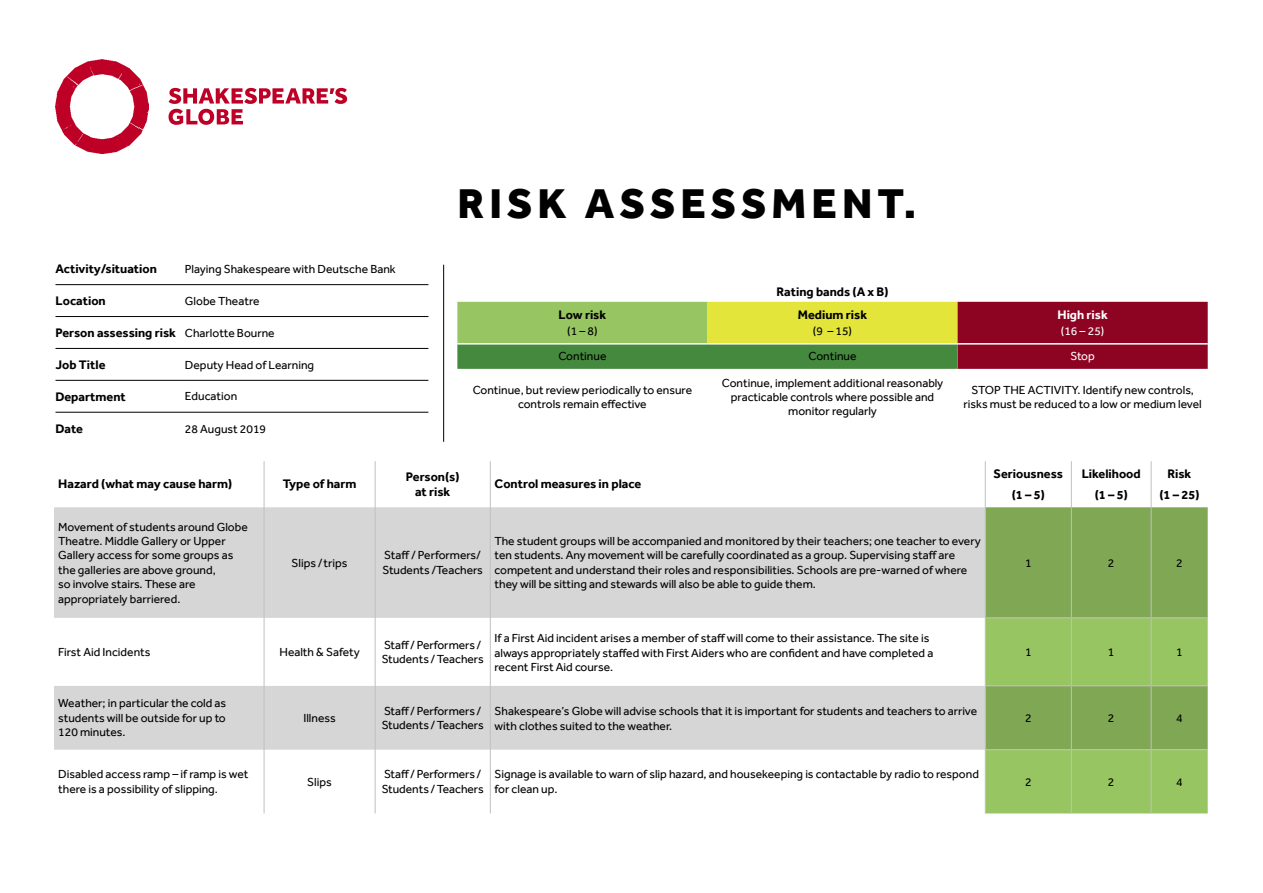
<style>
.page{position:relative;width:1263px;height:893px;background:#fff}
.page>*{position:absolute;margin:0;border:0;box-sizing:border-box;transform-origin:0 0}
.t1{font:800 42.75px "Effra";letter-spacing:.12em;color:#000}
.t2{font:700 12.75px/21.8px "Effra";color:#000;text-align:center}
.t3{font:700 12.75px "Effra";color:#fff}
.t4{font:12px/14.4px "Effra";color:#000}
.t5{font:12px "Effra";color:#fff}
.s1{font-weight:400;font-size:12px}
</style>
<div class="page">
<svg style="left:54px;top:507px;width:931px;height:243px;fill:#d6d6d6"></svg>
<div style="left:986px;top:507px;width:222px;height:110px;background:#80a753"></div>
<svg style="left:986px;top:618px;width:222px;height:195px;background:#8fbb5d"></svg>
<hr style="left:264px;top:461px;width:1px;height:46px;background:#c0c0c0">
<hr style="left:375px;top:461px;width:1px;height:46px;background:#c0c0c0">
<hr style="left:490px;top:461px;width:1px;height:46px;background:#c0c0c0">
<hr style="left:985px;top:461px;width:1px;height:46px;background:#c0c0c0">
<hr style="left:1071px;top:461px;width:1px;height:46px;background:#c0c0c0">
<hr style="left:1151px;top:461px;width:1px;height:46px;background:#c0c0c0">
<hr style="left:264px;top:507px;width:1px;height:111px;background:#c0c0c0">
<hr style="left:375px;top:507px;width:1px;height:111px;background:#c0c0c0">
<hr style="left:490px;top:507px;width:1px;height:111px;background:#c0c0c0">
<hr style="left:985px;top:507px;width:1px;height:110px;background:#c0c0c0">
<hr style="left:1071px;top:507px;width:1px;height:110px;background:#c0c0c0">
<hr style="left:1151px;top:507px;width:1px;height:110px;background:#c0c0c0">
<hr style="left:264px;top:618px;width:1px;height:68px;background:#c0c0c0">
<hr style="left:375px;top:618px;width:1px;height:68px;background:#c0c0c0">
<hr style="left:490px;top:618px;width:1px;height:68px;background:#c0c0c0">
<hr style="left:985px;top:618px;width:1px;height:67px;background:#c0c0c0">
<hr style="left:1071px;top:618px;width:1px;height:67px;background:#c0c0c0">
<hr style="left:1151px;top:618px;width:1px;height:67px;background:#c0c0c0">
<hr style="left:264px;top:686px;width:1px;height:64px;background:#c0c0c0">
<hr style="left:375px;top:686px;width:1px;height:64px;background:#c0c0c0">
<hr style="left:490px;top:686px;width:1px;height:64px;background:#c0c0c0">
<hr style="left:985px;top:686px;width:1px;height:63px;background:#c0c0c0">
<hr style="left:1071px;top:686px;width:1px;height:63px;background:#c0c0c0">
<hr style="left:1151px;top:686px;width:1px;height:63px;background:#c0c0c0">
<hr style="left:264px;top:750px;width:1px;height:63px;background:#c0c0c0">
<hr style="left:375px;top:750px;width:1px;height:63px;background:#c0c0c0">
<hr style="left:490px;top:750px;width:1px;height:63px;background:#c0c0c0">
<hr style="left:985px;top:750px;width:1px;height:63px;background:#c0c0c0">
<hr style="left:1071px;top:750px;width:1px;height:63px;background:#c0c0c0">
<hr style="left:1151px;top:750px;width:1px;height:63px;background:#c0c0c0">
<hr style="left:985px;top:617px;width:86px;height:1px;background:#c0c0c0">
<hr style="left:1071px;top:617px;width:80px;height:1px;background:#c0c0c0">
<hr style="left:1151px;top:617px;width:57px;height:1px;background:#c0c0c0">
<hr style="left:985px;top:685px;width:86px;height:1px;background:#c0c0c0">
<hr style="left:1071px;top:685px;width:80px;height:1px;background:#c0c0c0">
<hr style="left:1151px;top:685px;width:57px;height:1px;background:#c0c0c0">
<hr style="left:985px;top:749px;width:86px;height:1px;background:#c0c0c0">
<hr style="left:1071px;top:749px;width:80px;height:1px;background:#c0c0c0">
<hr style="left:1151px;top:749px;width:57px;height:1px;background:#c0c0c0">
<hr style="left:56px;top:284px;width:129px;height:1px;background:#000">
<hr style="left:185px;top:284px;width:243px;height:1px;background:#000">
<hr style="left:56px;top:316px;width:129px;height:1px;background:#000">
<hr style="left:185px;top:316px;width:243px;height:1px;background:#000">
<hr style="left:56px;top:348px;width:129px;height:1px;background:#000">
<hr style="left:185px;top:348px;width:243px;height:1px;background:#000">
<hr style="left:56px;top:380px;width:129px;height:1px;background:#000">
<hr style="left:185px;top:380px;width:243px;height:1px;background:#000">
<hr style="left:56px;top:412px;width:129px;height:1px;background:#000">
<hr style="left:185px;top:412px;width:243px;height:1px;background:#000">
<svg style="left:169px;top:88px;width:178px;height:37px"></svg>
<img style="left:55px;top:60px;width:94px;height:93px">
<hr style="left:443px;top:265px;width:1px;height:177px;background:#000">
<svg style="left:457px;top:302px;width:751px;height:67px;background:#907c3c"></svg>
<hr style="left:457px;top:343px;width:250px;height:2px;background:#fff">
<hr style="left:707px;top:343px;width:250px;height:2px;background:#fff">
<hr style="left:957px;top:343px;width:251px;height:2px;background:#fff">
<p class="t2" style="left:56px;top:258px;width:103px">Activity/situation</p>
<p class="t4" style="left:185px;top:262px;width:212px">Playing Shakespeare with Deutsche Bank</p>
<p class="t2" style="left:56px;top:289px;width:52px">Location</p>
<p class="t4" style="left:185px;top:293px;width:76px">Globe Theatre</p>
<p class="t2" style="left:56px;top:321px;width:221px">Person assessing risk <span class="s1">Charlotte Bourne</span></p>
<p class="t2" style="left:56px;top:353px;width:51px">Job Title</p>
<p class="t4" style="left:185px;top:358px;width:131px">Deputy Head of Learning</p>
<p class="t2" style="left:56px;top:385px;width:72px">Department</p>
<p class="t4" style="left:185px;top:389px;width:54px">Education</p>
<p class="t2" style="left:56px;top:417px;width:29px">Date</p>
<p class="t4" style="left:185px;top:422px;width:83px">28 August 2019</p>
<h1 class="t1" style="left:457px;top:178px;width:461px">RISK ASSESSMENT.</h1>
<p class="t2" style="left:776px;top:280px;width:114px">Rating bands (A x B)</p>
<p class="t2" style="left:559px;top:303px;width:49px">Low risk</p>
<p class="t2" style="left:798px;top:303px;width:71px">Medium risk</p>
<p class="t3" style="left:1057px;top:307px;width:52px">High risk</p>
<p class="t4" style="left:567px;top:324px;width:32px">(1 – 8)</p>
<p class="t4" style="left:813px;top:324px;width:41px">(9 – 15)</p>
<p class="t5" style="left:1061px;top:324px;width:45px">(16 – 25)</p>
<p class="t4" style="left:558px;top:349px;width:50px">Continue</p>
<p class="t4" style="left:808px;top:349px;width:50px">Continue</p>
<p class="t5" style="left:1070px;top:349px;width:26px">Stop</p>
<p class="t4" style="left:473px;top:382px;width:221px;text-align:center">Continue, but review periodically to ensure controls remain effective</p>
<p class="t4" style="left:722px;top:375px;width:223px;text-align:center">Continue, implement additional reasonably practicable controls where possible and monitor regularly</p>
<p class="t4" style="left:963px;top:382px;width:240px;text-align:center">STOP THE ACTIVITY. Identify new controls, risks must be reduced to a low or medium level</p>
<p class="t2" style="left:58px;top:473px;width:176px">Hazard (what may cause harm)</p>
<p class="t2" style="left:283px;top:473px;width:75px">Type of harm</p>
<p class="t2" style="left:406px;top:469px;width:55px;line-height:15.3px">Person(s) at risk</p>
<p class="t2" style="left:494px;top:473px;width:148px">Control measures in place</p>
<p class="t2" style="left:994px;top:462px;width:71px">Seriousness (1 – 5)</p>
<p class="t2" style="left:1082px;top:462px;width:61px">Likelihood (1 – 5)</p>
<p class="t2" style="left:1159px;top:462px;width:42px">Risk<br>(1 – 25)</p>
<p class="t4" style="left:58px;top:519px;width:191px">Movement of students around Globe<br>Theatre. Middle Gallery or Upper<br>Gallery access for some groups as the galleries are above ground,<br>so involve stairs. These are appropriately barriered.</p>
<p class="t4" style="left:495px;top:534px;width:488px">The student groups will be accompanied and monitored by their teachers; one teacher to every ten students. Any movement will be carefully coordinated as a group. Supervising staff are competent and understand their roles and responsibilities. Schools are pre-warned of where they will be sitting and stewards will also be able to guide them.</p>
<p class="t4" style="left:292px;top:555px;width:57px">Slips /trips</p>
<p class="t4" style="left:382px;top:548px;width:102px">Staff / Performers/<br>Students /Teachers</p>
<p class="t4" style="left:1025px;top:555px;width:8px">1</p>
<p class="t4" style="left:1108px;top:555px;width:8px">2</p>
<p class="t4" style="left:1176px;top:555px;width:8px">2</p>
<p class="t4" style="left:58px;top:644px;width:94px">First Aid Incidents</p>
<p class="t4" style="left:279px;top:644px;width:82px">Health &amp; Safety</p>
<p class="t4" style="left:382px;top:637px;width:103px">Staff/Performers /<br>Students /Teachers</p>
<p class="t4" style="left:495px;top:631px;width:440px">If a First Aid incident arises a member of staff will come to their assistance. The site is always appropriately staffed with First Aiders who are confident and have completed a recent First Aid course.</p>
<p class="t4" style="left:1025px;top:644px;width:8px">1</p>
<p class="t4" style="left:1108px;top:644px;width:8px">1</p>
<p class="t4" style="left:1176px;top:644px;width:8px">1</p>
<p class="t4" style="left:58px;top:696px;width:170px;text-align:justify">Weather; in particular the cold as students will be outside for up to 120 minutes.</p>
<p class="t4" style="left:303px;top:710px;width:34px">Illness</p>
<p class="t4" style="left:382px;top:703px;width:103px">Staff/Performers /<br>Students /Teachers</p>
<p class="t4" style="left:495px;top:704px;width:484px">Shakespeare’s Globe will advise schools that it is important for students and teachers to arrive with clothes suited to the weather.</p>
<p class="t4" style="left:1025px;top:710px;width:8px">2</p>
<p class="t4" style="left:1108px;top:710px;width:8px">2</p>
<p class="t4" style="left:1176px;top:710px;width:8px">4</p>
<p class="t4" style="left:58px;top:767px;width:192px">Disabled access ramp – if ramp is wet there is a possibility of slipping.</p>
<p class="t4" style="left:307px;top:774px;width:26px">Slips</p>
<p class="t4" style="left:382px;top:767px;width:103px">Staff/Performers /<br>Students /Teachers</p>
<p class="t4" style="left:495px;top:767px;width:486px">Signage is available to warn of slip hazard, and housekeeping is contactable by radio to respond for clean up.</p>
<p class="t4" style="left:1025px;top:774px;width:8px">2</p>
<p class="t4" style="left:1108px;top:774px;width:8px">2</p>
<p class="t4" style="left:1176px;top:774px;width:8px">4</p>
</div>
